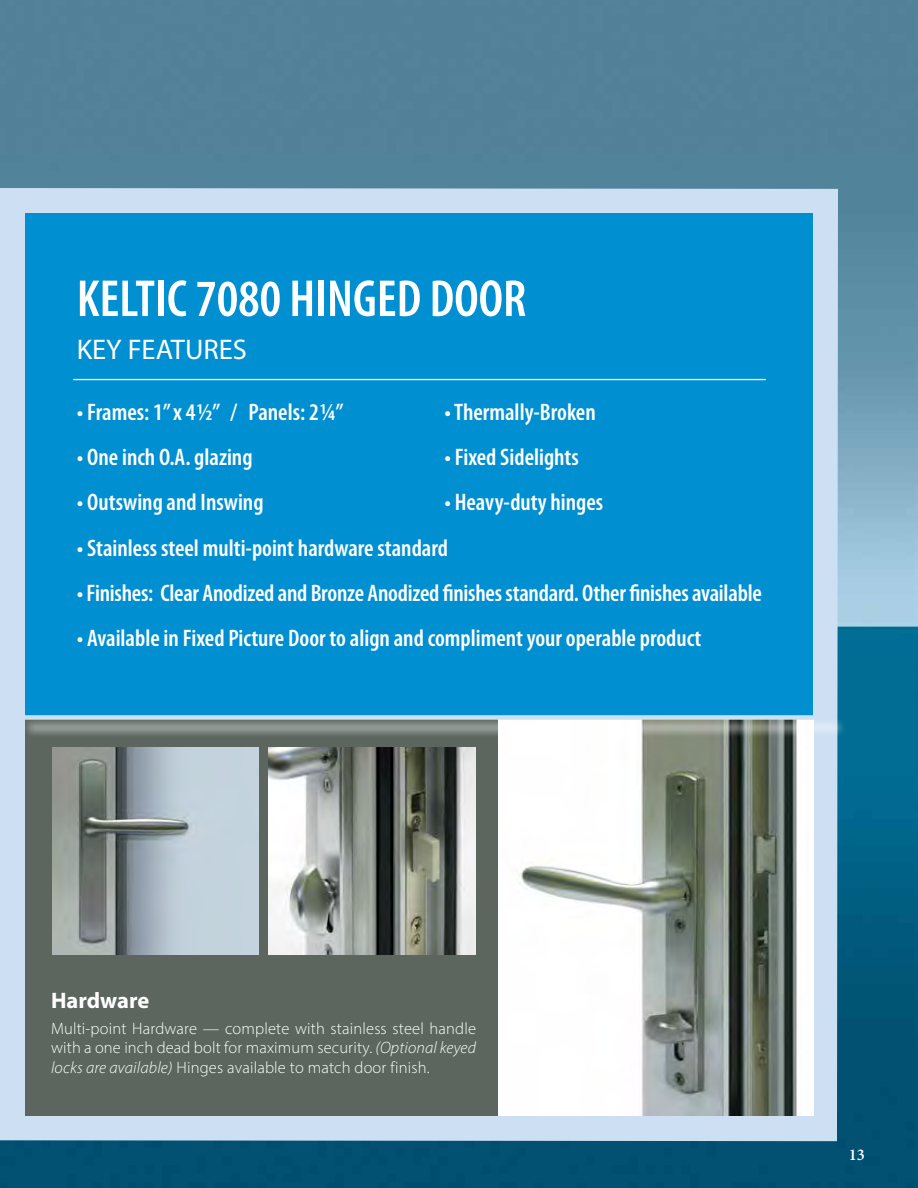
<style>
.page{position:relative;width:918px;height:1188px;background:#fff}
.page>*{position:absolute;margin:0;border:0;box-sizing:border-box;transform-origin:0 0}
.t1{font:600 condensed 52.5px "Myriad Pro";color:#fff}
.t2{font:28.5px "Myriad Pro";color:#fff}
.t3{font:600 condensed 24px "Myriad Pro";color:#fff}
.t4{font:700 22.5px "Myriad Pro";color:#fff}
.t5{font:300 16.5px/19.8px "Myriad Pro";letter-spacing:.01em;color:#fff;text-align:justify}
.t6{font:600 16.5px "Minion Pro";color:#fff}
.s1{font-style:italic}
</style>
<div class="page">
<img style="left:0;top:0;width:918px;height:1188px">
<div style="left:0;top:188px;width:838px;height:953px;background:#cddff3"></div>
<div style="left:26px;top:720px;width:472px;height:396px;background:#5c665f"></div>
<img style="left:500px;top:739px;width:313px;height:377px">
<img style="left:269px;top:748px;width:207px;height:207px">
<img style="left:52px;top:748px;width:207px;height:207px">
<div style="left:26px;top:213px;width:787px;height:505px;background:#008fd1"></div>
<div style="left:21px;top:717px;width:826px;height:22px;background:#fff;opacity:.75"></div>
<div style="left:19px;top:715px;width:810px;height:5px;background:#cddff3"></div>
<hr style="left:73px;top:379px;width:693px;height:1px;background:#fff">
<h1 class="t1" style="left:77px;top:266px;width:451px">KELTIC 7080 HINGED DOOR</h1>
<p class="t2" style="left:77px;top:332px;width:172px">KEY FEATURES</p>
<p class="t3" style="left:444px;top:397px;width:153px">• Thermally-Broken</p>
<p class="t3" style="left:444px;top:442px;width:136px">• Fixed Sidelights</p>
<p class="t3" style="left:444px;top:488px;width:160px">• Heavy-duty hinges</p>
<p class="t3" style="left:77px;top:397px;width:268px">• Frames: 1” x 4 ½” / Panels: 2 1/4”</p>
<p class="t3" style="left:77px;top:442px;width:177px">• One inch O.A. glazing</p>
<p class="t3" style="left:77px;top:488px;width:188px">• Outswing and Inswing</p>
<p class="t3" style="left:77px;top:533px;width:373px">• Stainless steel multi-point hardware standard</p>
<p class="t3" style="left:77px;top:578px;width:687px">• Finishes: Clear Anodized and Bronze Anodized finishes standard. Other finishes available</p>
<p class="t3" style="left:77px;top:624px;width:626px">• Available in Fixed Picture Door to align and compliment your operable product</p>
<p class="t4" style="left:51px;top:986px;width:100px">Hardware</p>
<p class="t5" style="left:51px;top:1018px;width:426px">Multi-point Hardware — complete with stainless steel handle with a one inch dead bolt for maximum security. <span class="s1">(Optional keyed locks are available)</span> Hinges available to match door finish.</p>
<p class="t6" style="left:849px;top:1143px;width:18px">13</p>
</div>
